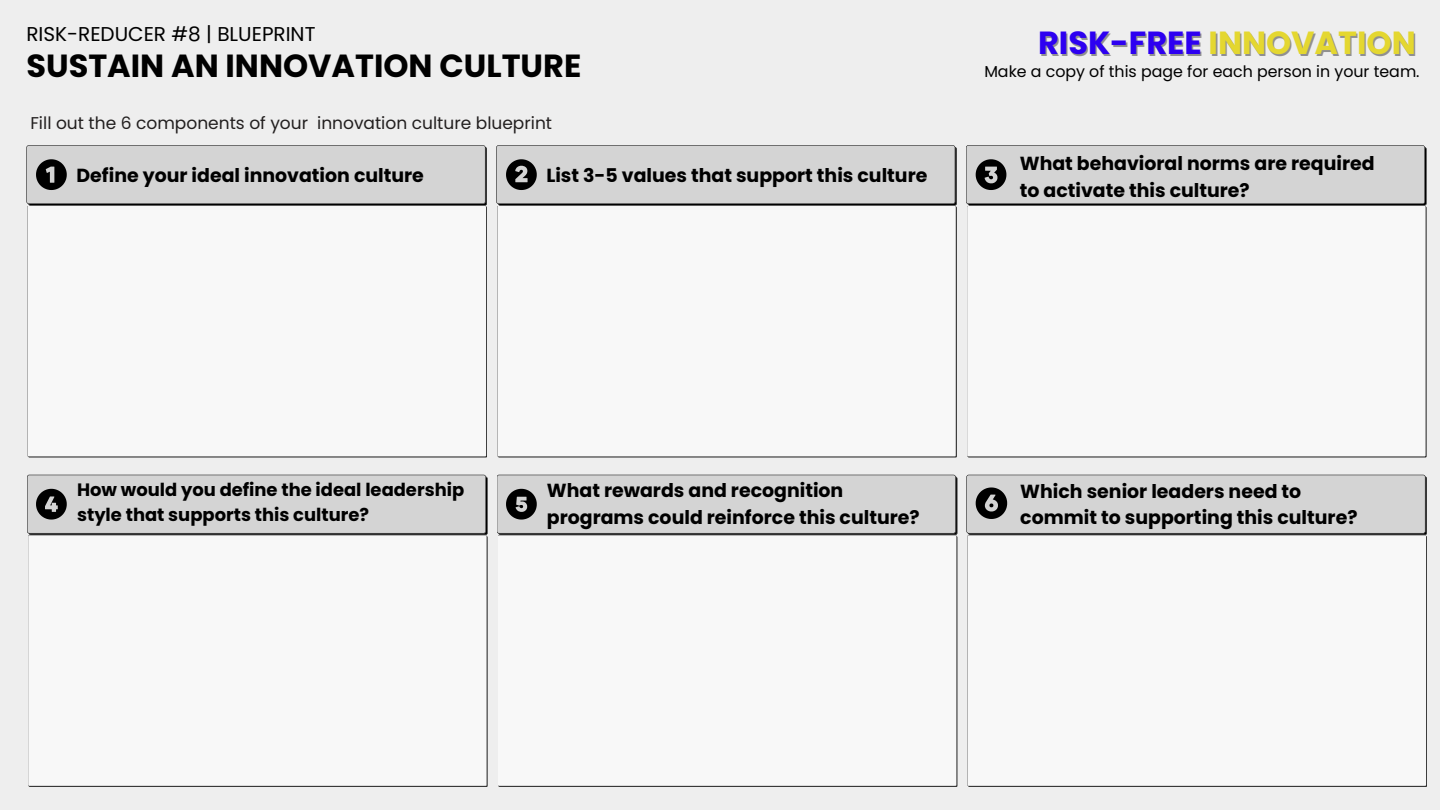
<style>
.page{position:relative;width:1440px;height:810px;background:#eee}
.page>*{position:absolute;margin:0;border:0;box-sizing:border-box;transform-origin:0 0}
.t1{font:700 32px "Poppins";color:#000}
.t2{font:700 32px "Poppins";color:#e4d730}
.t3{font:20px "Poppins";color:#000}
.t4{font:700 18.9px/26.2px "Poppins";color:#000}
.t5{font:700 17.9px/24.8px "Poppins";color:#000}
.t6{font:17px "Poppins";color:#221f1f}
.t7{font:15.8px "Poppins";color:#000}
.s1{color:#2d00f1}
</style>
<div class="page">
<div style="left:27px;top:206px;width:460px;height:251px;background:#f8f8f8"></div>
<div style="left:497px;top:206px;width:460px;height:251px;background:#f8f8f8"></div>
<svg style="left:26px;top:145px;width:461px;height:61px;background:#c5c5c5"></svg>
<svg style="left:496px;top:145px;width:461px;height:61px;background:#c5c5c5"></svg>
<div style="left:967px;top:206px;width:460px;height:251px;background:#f8f8f8"></div>
<svg style="left:966px;top:145px;width:461px;height:61px;background:#c5c5c5"></svg>
<svg style="left:27px;top:475px;width:461px;height:60px;background:#c7c7c7"></svg>
<div style="left:28px;top:535px;width:460px;height:252px;background:#f8f8f8"></div>
<svg style="left:497px;top:475px;width:460px;height:60px;background:#c8c8c8"></svg>
<div style="left:498px;top:535px;width:459px;height:252px;background:#f8f8f8"></div>
<div style="left:967px;top:535px;width:460px;height:252px;background:#f8f8f8"></div>
<svg style="left:966px;top:475px;width:461px;height:60px;background:#c7c7c7"></svg>
<p class="t3" style="left:26px;top:20px;width:291px">RISK-REDUCER #8 | BLUEPRINT</p>
<p class="t2" style="left:1038px;top:21px;width:379px"><span class="s1">RISK-FREE</span> INNOVATION</p>
<p class="t1" style="left:26px;top:44px;width:556px">SUSTAIN AN INNOVATION CULTURE</p>
<p class="t7" style="left:984px;top:60px;width:437px">Make a copy of this page for each person in your team.</p>
<p class="t6" style="left:30px;top:112px;width:523px">Fill out the 6 components of your innovation culture blueprint</p>
<p class="t4" style="left:77px;top:162px;width:349px">Define your ideal innovation culture</p>
<p class="t4" style="left:546px;top:162px;width:383px">List 3-5 values that support this culture</p>
<p class="t4" style="left:1020px;top:151px;width:356px">What behavioral norms are required to activate this culture?</p>
<p class="t5" style="left:77px;top:477px;width:389px">How would you define the ideal leadership style that supports this culture?</p>
<p class="t4" style="left:547px;top:478px;width:374px">What rewards and recognition programs could reinforce this culture?</p>
<p class="t4" style="left:1020px;top:479px;width:339px">Which senior leaders need to commit to supporting this culture?</p>
</div>
